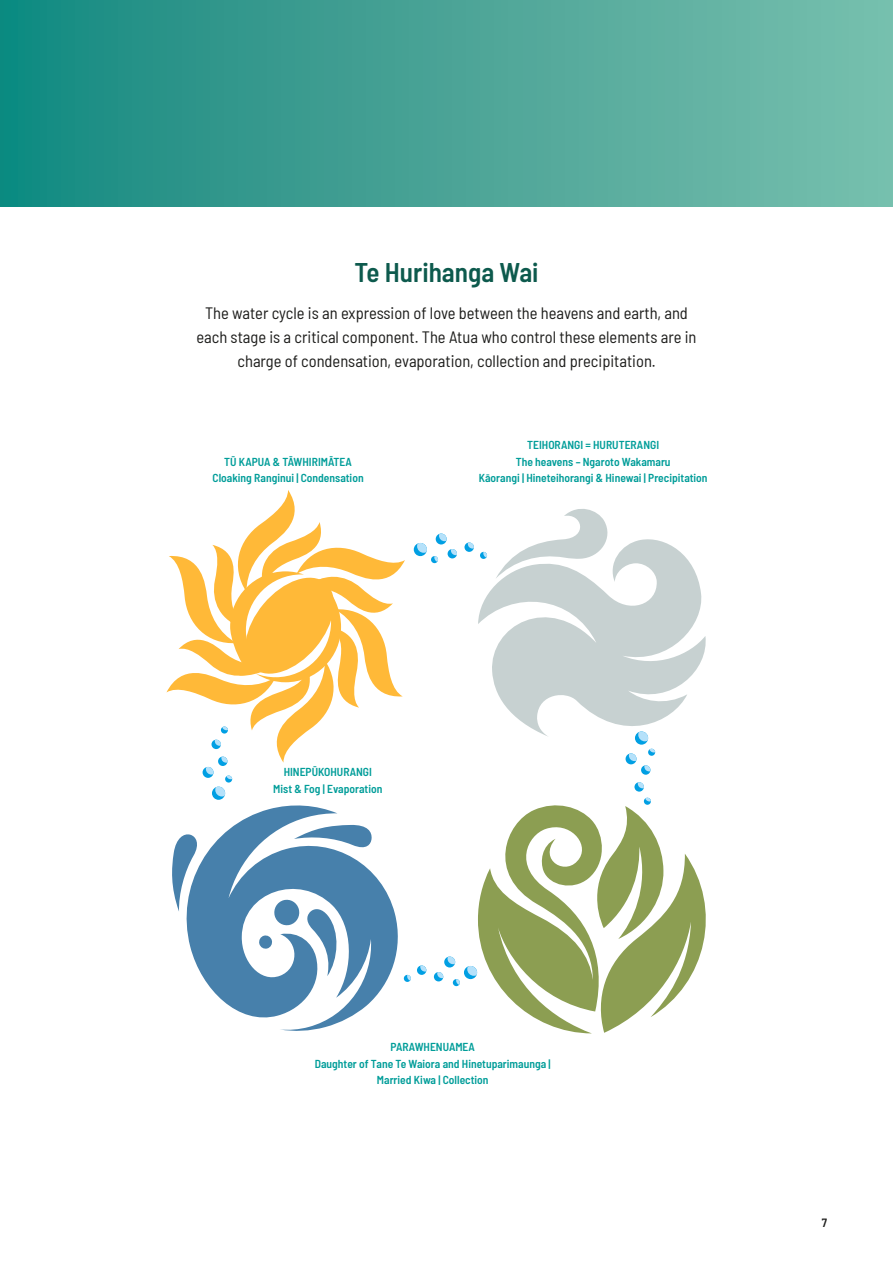
<style>
.page{position:relative;width:893px;height:1263px;background:#fff}
.page>*{position:absolute;margin:0;border:0;box-sizing:border-box;transform-origin:0 0}
.t1{font:600 semi-condensed 27px "Barlow";color:#0d5a4d}
.t2{font:semi-condensed 16.5px/24px "Barlow";color:#1d1d1b;text-align:center}
.t3{font:600 semi-condensed 12px "Barlow";color:#1d1d1b}
.t4{font:600 semi-condensed 11.55px/16.5px "Barlow";color:#009d99;text-align:center}
</style>
<div class="page">
<div style="left:0;top:0;width:893px;height:207px;background:linear-gradient(to right,#158980,#7abfad)"></div>
<svg style="left:478px;top:509px;width:228px;height:234px;fill:#c7d1d1"></svg>
<svg style="left:478px;top:805px;width:228px;height:228px;fill:#8c9e52"></svg>
<svg style="left:172px;top:805px;width:232px;height:226px"></svg>
<svg style="left:414px;top:543px;width:13px;height:13px"></svg>
<svg style="left:417px;top:543px;width:10px;height:10px"></svg>
<div style="left:448px;top:549px;width:9px;height:9px;background:#009fe3;border-radius:50%"></div>
<svg style="left:451px;top:549px;width:6px;height:6px"></svg>
<div style="left:431px;top:556px;width:7px;height:7px;background:#009fe3;border-radius:50%"></div>
<svg style="left:434px;top:556px;width:4px;height:6px"></svg>
<div style="left:480px;top:552px;width:7px;height:7px;background:#009fe3;border-radius:50%"></div>
<svg style="left:483px;top:552px;width:4px;height:6px"></svg>
<svg style="left:436px;top:533px;width:11px;height:11px"></svg>
<svg style="left:439px;top:533px;width:8px;height:8px"></svg>
<svg style="left:464px;top:542px;width:10px;height:10px"></svg>
<svg style="left:468px;top:542px;width:6px;height:6px"></svg>
<svg style="left:464px;top:966px;width:13px;height:13px"></svg>
<svg style="left:467px;top:966px;width:10px;height:10px"></svg>
<div style="left:434px;top:972px;width:9px;height:9px;background:#009fe3;border-radius:50%"></div>
<svg style="left:437px;top:972px;width:6px;height:6px"></svg>
<div style="left:453px;top:979px;width:7px;height:7px;background:#009fe3;border-radius:50%"></div>
<svg style="left:456px;top:979px;width:4px;height:6px"></svg>
<div style="left:404px;top:975px;width:7px;height:7px;background:#009fe3;border-radius:50%"></div>
<svg style="left:407px;top:975px;width:4px;height:6px"></svg>
<svg style="left:444px;top:956px;width:11px;height:11px"></svg>
<svg style="left:448px;top:956px;width:7px;height:8px"></svg>
<svg style="left:417px;top:965px;width:9px;height:10px"></svg>
<svg style="left:420px;top:965px;width:6px;height:6px"></svg>
<svg style="left:212px;top:787px;width:13px;height:13px"></svg>
<svg style="left:215px;top:787px;width:10px;height:9px"></svg>
<svg style="left:225px;top:775px;width:7px;height:7px"></svg>
<svg style="left:635px;top:731px;width:13px;height:14px"></svg>
<svg style="left:638px;top:731px;width:10px;height:10px"></svg>
<svg style="left:641px;top:765px;width:9px;height:10px"></svg>
<svg style="left:644px;top:765px;width:6px;height:6px"></svg>
<svg style="left:648px;top:749px;width:7px;height:7px"></svg>
<svg style="left:649px;top:749px;width:6px;height:3px"></svg>
<svg style="left:586px;top:798px;width:78px;height:141px"></svg>
<div style="left:626px;top:753px;width:10px;height:11px;background:#009fe3;border-radius:50%"></div>
<svg style="left:629px;top:753px;width:7px;height:8px"></svg>
<svg style="left:634px;top:782px;width:10px;height:10px"></svg>
<svg style="left:638px;top:782px;width:6px;height:6px"></svg>
<svg style="left:166px;top:490px;width:239px;height:289px"></svg>
<h1 class="t1" style="left:354px;top:253px;width:186px">Te Hurihanga Wai</h1>
<h2 class="t2" style="left:196px;top:300px;width:502px">The water cycle is an expression of love between the heavens and earth, and each stage is a critical component. The Atua who control these elements are in charge of condensation, evaporation, collection and precipitation.</h2>
<p class="t4" style="left:213px;top:452px;width:153px">TŪ KAPUA &amp; TĀWHIRIMĀTEA<br>Cloaking Ranginui | Condensation</p>
<p class="t4" style="left:479px;top:436px;width:230px">TEIHORANGI = HURUTERANGI<br>The heavens – Ngaroto Wakamaru<br>Kāorangi | Hineteihorangi &amp; Hinewai | Precipitation</p>
<p class="t4" style="left:273px;top:763px;width:111px">HINEPŪKOHURANGI<br>Mist &amp; Fog | Evaporation</p>
<p class="t4" style="left:315px;top:1038px;width:237px">PARAWHENUAMEA<br>Daughter of Tane Te Waiora and Hinetuparimaunga |<br>Married Kiwa | Collection</p>
<p class="t3" style="left:822px;top:1214px;width:7px">7</p>
</div>
